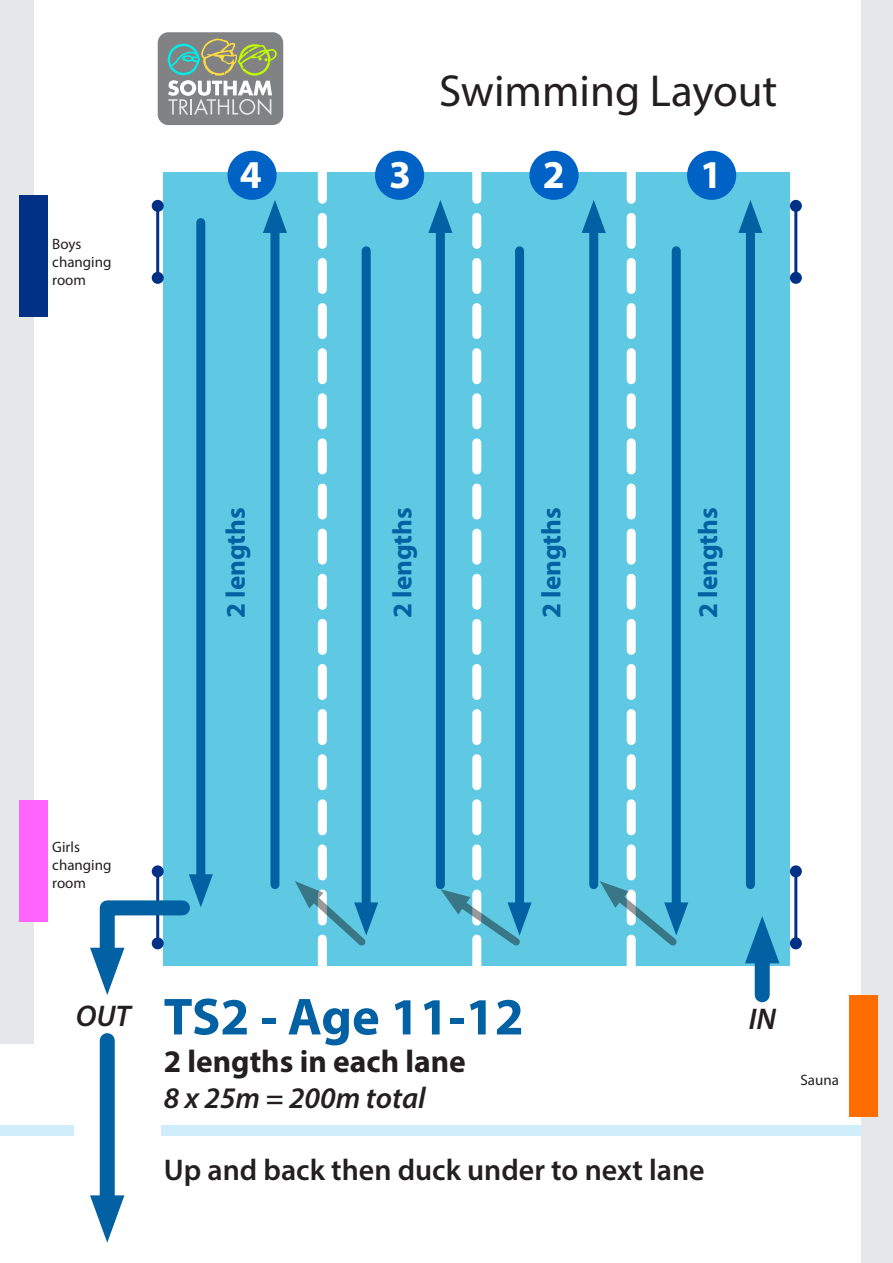
<style>
.page{position:relative;width:893px;height:1263px;background:#fff}
.page>*{position:absolute;margin:0;border:0;box-sizing:border-box;transform-origin:0 0}
.t1{font:700 52.5px "Myriad Pro";color:#0161a2}
.t2{font:45px "Myriad Pro";color:#231f20}
.t3{font:700 39.6px "Myriad Pro";color:#fff}
.t4{font:700 31.5px "Myriad Pro";color:#231f20}
.t5{font:600 30px "Myriad Pro";color:#231f20}
.t6{font:italic 600 30px "Myriad Pro";color:#231f20}
.t7{font:700 27px "Myriad Pro";color:#0161a2}
.t8{font:15px/18px "Myriad Pro";color:#231f20}
</style>
<div class="page">
<div style="left:162px;top:1125px;width:700px;height:10px;background:#cfedfb"></div>
<div style="left:0;top:1125px;width:73px;height:10px;background:#cfedfb"></div>
<div style="left:164px;top:172px;width:626px;height:794px;background:#5fc9e3"></div>
<div style="left:227px;top:151px;width:50px;height:49px;background:#0062c4;border-radius:50%"></div>
<div style="left:375px;top:151px;width:49px;height:49px;background:#0062c4;border-radius:50%"></div>
<div style="left:529px;top:151px;width:50px;height:49px;background:#0062c4;border-radius:50%"></div>
<div style="left:687px;top:151px;width:49px;height:49px;background:#0062c4;border-radius:50%"></div>
<hr style="left:156px;top:206px;width:3px;height:72px;background:#003186">
<div style="left:152px;top:200px;width:12px;height:12px;background:#003186;border-radius:50%"></div>
<div style="left:152px;top:272px;width:12px;height:12px;background:#003186;border-radius:50%"></div>
<div style="left:152px;top:865px;width:12px;height:12px;background:#003186;border-radius:50%"></div>
<hr style="left:794px;top:206px;width:3px;height:72px;background:#003186">
<div style="left:790px;top:200px;width:12px;height:12px;background:#003186;border-radius:50%"></div>
<div style="left:790px;top:272px;width:12px;height:12px;background:#003186;border-radius:50%"></div>
<hr style="left:794px;top:871px;width:3px;height:72px;background:#003186">
<div style="left:790px;top:865px;width:12px;height:12px;background:#003186;border-radius:50%"></div>
<div style="left:790px;top:937px;width:12px;height:12px;background:#003186;border-radius:50%"></div>
<div style="left:0;top:0;width:34px;height:1044px;background:#e6e7e9"></div>
<div style="left:862px;top:0;width:31px;height:1263px;background:#e6e7e9"></div>
<div style="left:19px;top:196px;width:29px;height:121px;background:#003186"></div>
<div style="left:19px;top:800px;width:29px;height:121px;background:#ff64ff"></div>
<div style="left:849px;top:995px;width:28px;height:121px;background:#ff6d00"></div>
<div style="left:158px;top:32px;width:125px;height:93px;background:#818284;border-radius:11px"></div>
<svg style="left:157px;top:38px;width:120px;height:77px"></svg>
<div style="left:755px;top:944px;width:15px;height:51px;background:#0161a2"></div>
<svg style="left:745px;top:916px;width:34px;height:47px"></svg>
<div style="left:746px;top:219px;width:9px;height:666px;background:#0161a2"></div>
<svg style="left:738px;top:200px;width:24px;height:33px"></svg>
<div style="left:270px;top:219px;width:9px;height:666px;background:#0161a2"></div>
<svg style="left:263px;top:200px;width:24px;height:33px"></svg>
<svg style="left:428px;top:172px;width:104px;height:794px"></svg>
<svg style="left:582px;top:172px;width:106px;height:794px"></svg>
<svg style="left:295px;top:172px;width:83px;height:794px"></svg>
<div style="left:196px;top:223px;width:9px;height:665px;background:#0161a2"></div>
<svg style="left:90px;top:874px;width:123px;height:121px"></svg>
<div style="left:100px;top:1040px;width:15px;height:175px;background:#0161a2"></div>
<svg style="left:90px;top:1195px;width:34px;height:48px"></svg>
<p class="t8" style="left:52px;top:235px;width:61px">Boys changing room</p>
<h2 class="t2" style="left:439px;top:63px;width:340px">Swimming Layout</h2>
<h3 class="t3" style="left:240px;top:149px;width:23px">4</h3>
<h3 class="t3" style="left:389px;top:149px;width:23px">3</h3>
<h3 class="t3" style="left:543px;top:149px;width:23px">2</h3>
<h3 class="t3" style="left:700px;top:149px;width:23px">1</h3>
<p class="t7" style="left:218px;top:618px;width:113px;rotate:-90deg">2 lengths</p>
<p class="t7" style="left:385px;top:618px;width:113px;rotate:-90deg">2 lengths</p>
<p class="t7" style="left:534px;top:618px;width:113px;rotate:-90deg">2 lengths</p>
<p class="t7" style="left:690px;top:618px;width:113px;rotate:-90deg">2 lengths</p>
<p class="t8" style="left:52px;top:838px;width:61px">Girls changing room</p>
<p class="t1" style="left:164px;top:982px;width:362px">TS2 - Age 11-12</p>
<p class="t4" style="left:164px;top:1041px;width:304px">2 lengths in each lane</p>
<p class="t6" style="left:164px;top:1079px;width:263px">8 x 25m = 200m total</p>
<p class="t6" style="left:76px;top:997px;width:56px">OUT</p>
<p class="t6" style="left:749px;top:1000px;width:29px">IN</p>
<p class="t5" style="left:164px;top:1151px;width:542px">Up and back then duck under to next lane</p>
<p class="t8" style="left:800px;top:1071px;width:40px">Sauna</p>
</div>
